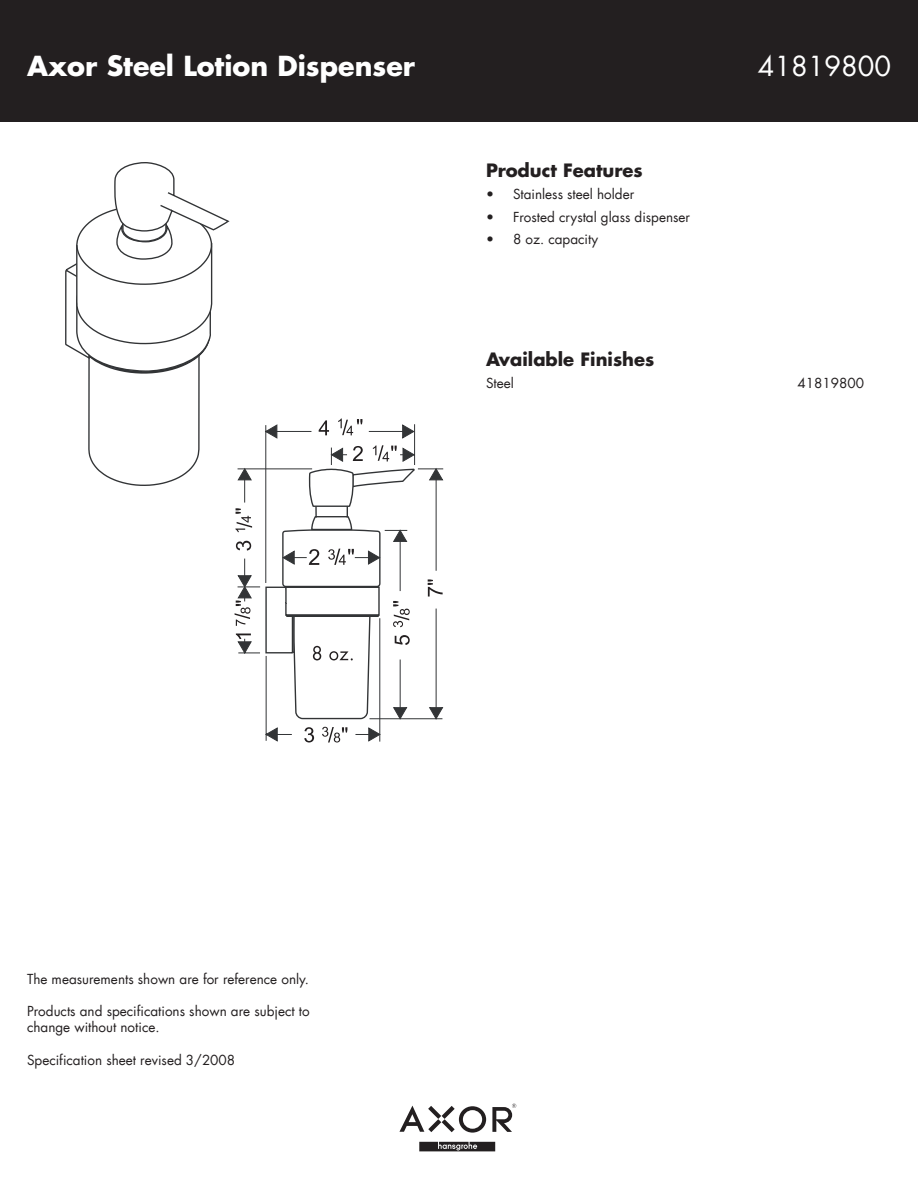
<style>
.page{position:relative;width:918px;height:1188px;background:#fff}
.page>*{position:absolute;margin:0;border:0;box-sizing:border-box;transform-origin:0 0}
.t1{font:700 27px "Futura LT";color:#fff}
.t2{font:27px "Futura LT";color:#fff}
.t3{font:700 18px "Futura LT";color:#231f20}
.t4{font:13.5px/22.5px "Futura LT";color:#231f20}
</style>
<div class="page">
<div style="left:0;top:0;width:918px;height:121px;background:#231f20"></div>
<svg style="left:492px;top:1104px;width:24px;height:28px"></svg>
<svg style="left:399px;top:1106px;width:87px;height:27px"></svg>
<svg style="left:419px;top:1142px;width:76px;height:9px"></svg>
<svg style="left:65px;top:162px;width:378px;height:580px"></svg>
<h1 class="t1" style="left:27px;top:48px;width:390px">Axor Steel Lotion Dispenser</h1>
<h1 class="t2" style="left:758px;top:49px;width:135px">41819800</h1>
<h2 class="t3" style="left:486px;top:158px;width:158px">Product Features</h2>
<p class="t4" style="left:513px;top:183px;width:179px">Stainless steel holder<br>Frosted crystal glass dispenser<br>8 oz. capacity</p>
<p class="t4" style="left:486px;top:183px;width:9px;text-align:justify">• • •</p>
<h2 class="t3" style="left:486px;top:347px;width:170px">Available Finishes</h2>
<p class="t4" style="left:486px;top:372px;width:29px">Steel</p>
<p class="t4" style="left:797px;top:372px;width:68px">41819800</p>
<p class="t4" style="left:27px;top:968px;width:284px">The measurements shown are for reference only.</p>
<p class="t4" style="left:27px;top:1003px;width:284px;line-height:16.2px">Products and specifications shown are subject to change without notice.</p>
<p class="t4" style="left:27px;top:1049px;width:210px">Specification sheet revised 3/2008</p>
</div>
